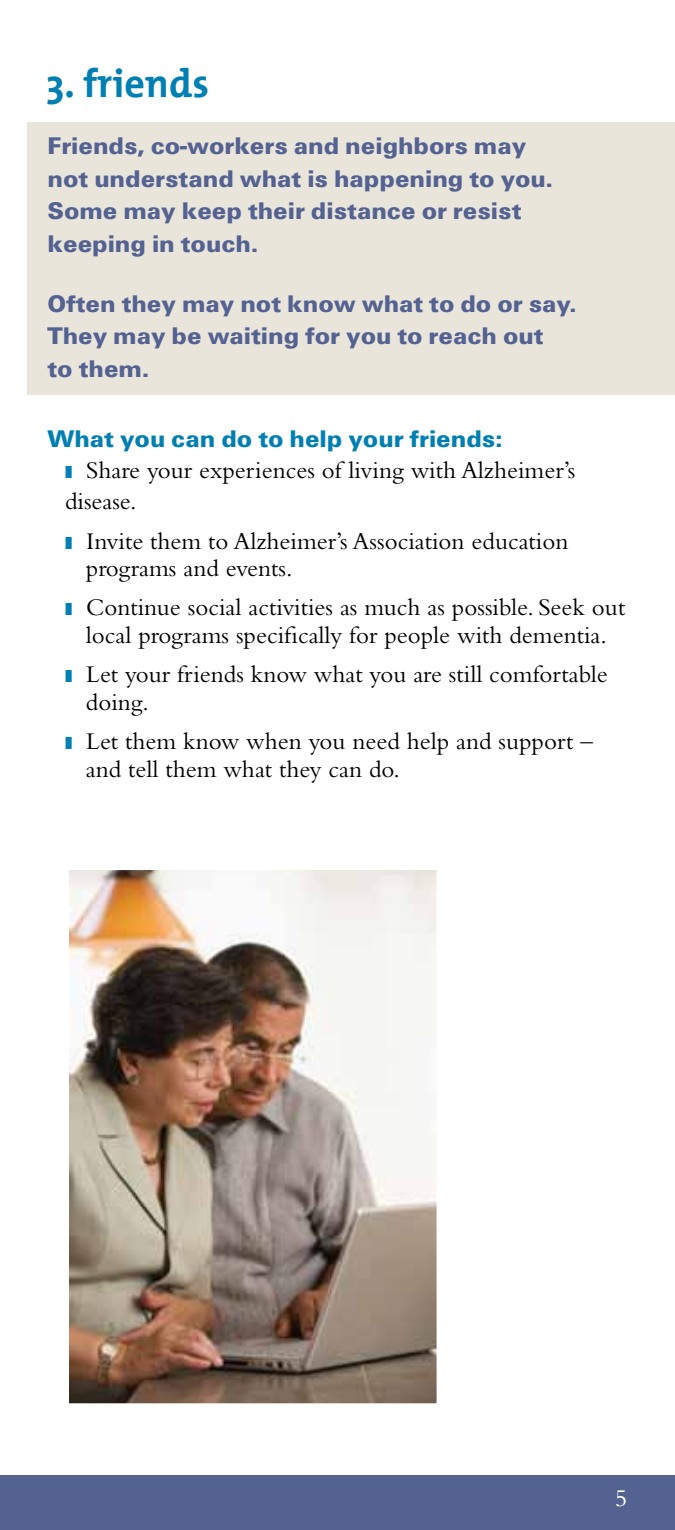
<style>
.page{position:relative;width:675px;height:1530px;background:#fff}
.page>*{position:absolute;margin:0;border:0;box-sizing:border-box;transform-origin:0 0}
.t1{font:40px "Alzheimer's Association";color:#007fb2}
.t2{font:25px/27.5px "Bembo";color:#000}
.t3{font:25px/32.5px "Univers U75";color:#546292}
.t4{font:25px "Univers U75";color:#007fb2}
.t5{font:25px "Bembo";color:#fff}
</style>
<div class="page">
<div style="left:28px;top:122px;width:647px;height:273px;background:#e9e5db"></div>
<img style="left:69px;top:871px;width:366px;height:531px">
<div style="left:0;top:1475px;width:675px;height:55px;background:#546292"></div>
<h1 class="t1" style="left:46px;top:50px;width:164px">3. friends</h1>
<p class="t3" style="left:48px;top:132px;width:507px">Friends, co-workers and neighbors may not understand what is happening to you.<br>Some may keep their distance or resist keeping in touch.</p>
<p class="t3" style="left:48px;top:289px;width:530px">Often they may not know what to do or say.<br>They may be waiting for you to reach out<br>to them.</p>
<p class="t4" style="left:48px;top:422px;width:456px">What you can do to help your friends:</p>
<p class="t2" style="left:65px;top:454px;width:512px;line-height:31.2px;text-indent:21px">Share your experiences of living with Alzheimer’s disease.</p>
<p class="t2" style="left:86px;top:526px;width:484px">Invite them to Alzheimer’s Association education programs and events.</p>
<p class="t2" style="left:86px;top:593px;width:541px">Continue social activities as much as possible. Seek out local programs specifically for people with dementia.</p>
<p class="t2" style="left:86px;top:660px;width:523px">Let your friends know what you are still comfortable doing.</p>
<p class="t2" style="left:86px;top:727px;width:508px">Let them know when you need help and support – and tell them what they can do.</p>
<p class="t5" style="left:615px;top:1483px;width:14px">5</p>
</div>
